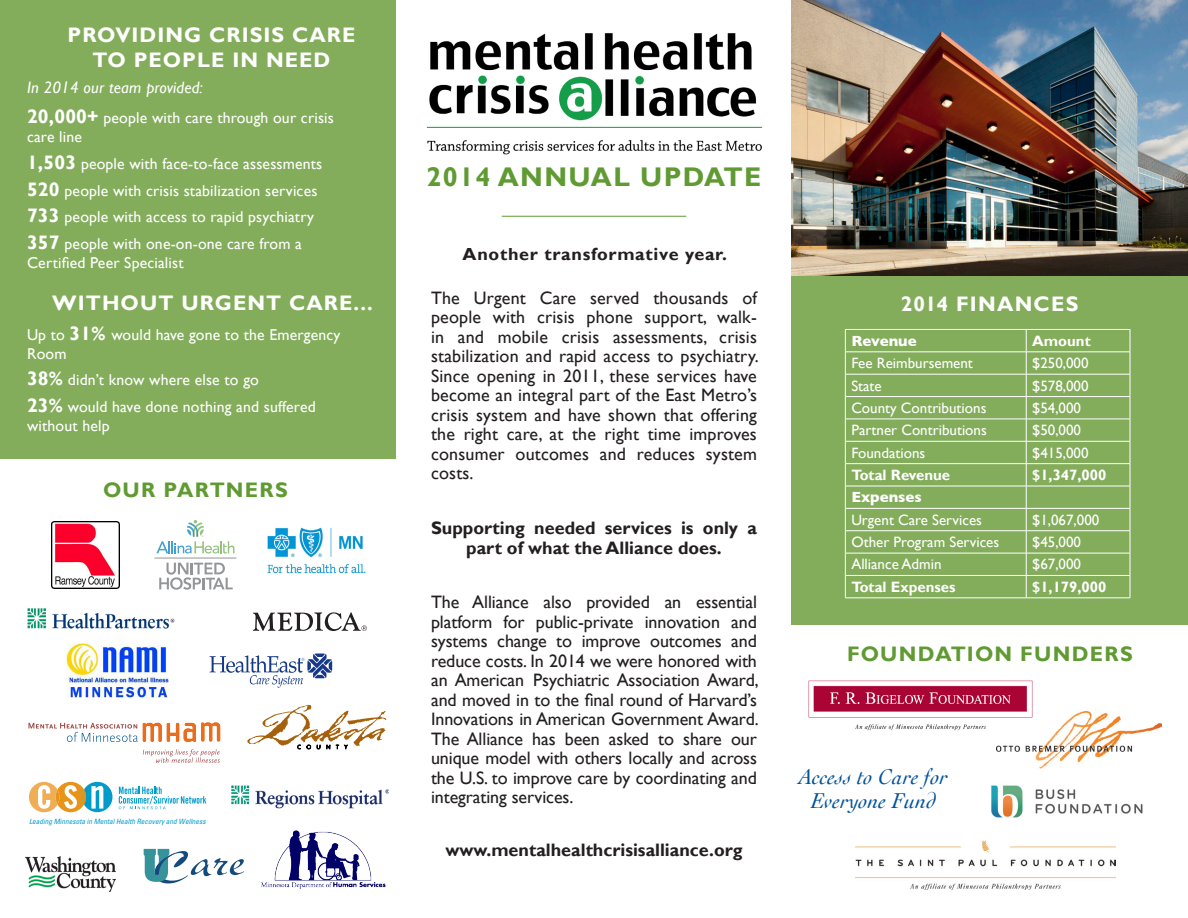
<style>
.page{position:relative;width:1188px;height:918px;background:#fff}
.page>*{position:absolute;margin:0;border:0;box-sizing:border-box;transform-origin:0 0}
.t1{font:700 27px "Gill Sans";letter-spacing:.05em;color:#609a32}
.t2{font:italic 22.5px/24px "Cochin";letter-spacing:.01em;color:#01539b;text-align:center}
.t3{font:700 21px "Gill Sans";letter-spacing:.05em;color:#fff}
.t4{font:700 21px "Gill Sans";letter-spacing:.055em;color:#609a32}
.t5{font:18px/19.5px "Gill Sans";letter-spacing:-.005em;color:#231f20;text-align:justify}
.t6{font:700 18px/19.5px "Gill Sans";color:#231f20;text-align:center}
.t7{font:700 17.4px "Gill Sans";letter-spacing:.04em;color:#231f20}
.t8{font:italic 16.5px "Gill Sans";letter-spacing:.01em;color:#fff}
.t9{font:15.75px/18.9px "Gill Sans";letter-spacing:.01em;color:#fff}
.t10{font:15px "Gill Sans";color:#fff}
.t11{font:700 15px "Gill Sans";color:#fff}
.t12{font:700 15px "Gill Sans";color:#fff}
.t13{font:italic condensed 7.35px "Univers";color:#009bc8}
.s1{font-weight:700;font-size:19.5px}
</style>
<div class="page">
<div style="left:792px;top:276px;width:396px;height:349px;background:#83ad5b"></div>
<div style="left:0;top:0;width:396px;height:459px;background:#83ad5b"></div>
<img style="left:426px;top:33px;width:337px;height:122px">
<hr style="left:154px;top:558px;width:82px;height:1px;background:#939598">
<svg style="left:159px;top:563px;width:74px;height:27px"></svg>
<svg style="left:156px;top:520px;width:78px;height:34px"></svg>
<svg style="left:144px;top:849px;width:100px;height:34px"></svg>
<img style="left:26px;top:857px;width:90px;height:35px">
<svg style="left:28px;top:722px;width:192px;height:20px"></svg>
<svg style="left:143px;top:749px;width:77px;height:14px"></svg>
<svg style="left:210px;top:654px;width:122px;height:34px"></svg>
<img style="left:267px;top:527px;width:99px;height:47px">
<svg style="left:119px;top:787px;width:87px;height:22px"></svg>
<svg style="left:29px;top:782px;width:84px;height:30px"></svg>
<svg style="left:253px;top:612px;width:114px;height:19px"></svg>
<img style="left:231px;top:785px;width:158px;height:24px">
<img style="left:261px;top:831px;width:124px;height:58px">
<svg style="left:247px;top:705px;width:139px;height:44px"></svg>
<img style="left:51px;top:522px;width:69px;height:67px">
<img style="left:66px;top:644px;width:103px;height:53px">
<img style="left:27px;top:608px;width:148px;height:21px">
<hr style="left:502px;top:216px;width:184px;height:1px;background:#609a32">
<img style="left:792px;top:0;width:396px;height:276px">
<img style="left:855px;top:840px;width:261px;height:49px">
<hr style="left:845px;top:329px;width:181px;height:1px;background:#fff">
<hr style="left:1026px;top:329px;width:104px;height:1px;background:#fff">
<hr style="left:845px;top:352px;width:181px;height:1px;background:#fff">
<hr style="left:1026px;top:352px;width:104px;height:1px;background:#fff">
<hr style="left:845px;top:374px;width:181px;height:1px;background:#fff">
<hr style="left:1026px;top:374px;width:104px;height:1px;background:#fff">
<hr style="left:845px;top:396px;width:181px;height:1px;background:#fff">
<hr style="left:1026px;top:396px;width:104px;height:1px;background:#fff">
<hr style="left:845px;top:419px;width:181px;height:1px;background:#fff">
<hr style="left:1026px;top:419px;width:104px;height:1px;background:#fff">
<hr style="left:845px;top:441px;width:181px;height:1px;background:#fff">
<hr style="left:1026px;top:441px;width:104px;height:1px;background:#fff">
<hr style="left:845px;top:463px;width:181px;height:1px;background:#fff">
<hr style="left:1026px;top:463px;width:104px;height:1px;background:#fff">
<hr style="left:845px;top:486px;width:181px;height:1px;background:#fff">
<hr style="left:1026px;top:486px;width:104px;height:1px;background:#fff">
<hr style="left:845px;top:508px;width:181px;height:1px;background:#fff">
<hr style="left:1026px;top:508px;width:104px;height:1px;background:#fff">
<hr style="left:845px;top:530px;width:181px;height:1px;background:#fff">
<hr style="left:1026px;top:530px;width:104px;height:1px;background:#fff">
<hr style="left:845px;top:553px;width:181px;height:1px;background:#fff">
<hr style="left:1026px;top:553px;width:104px;height:1px;background:#fff">
<hr style="left:845px;top:575px;width:181px;height:1px;background:#fff">
<svg style="left:845px;top:330px;width:1px;height:268px"></svg>
<hr style="left:1026px;top:575px;width:104px;height:1px;background:#fff">
<svg style="left:1026px;top:330px;width:1px;height:268px"></svg>
<svg style="left:1130px;top:330px;width:1px;height:268px"></svg>
<hr style="left:845px;top:598px;width:181px;height:1px;background:#fff">
<hr style="left:1026px;top:598px;width:104px;height:1px;background:#fff">
<img style="left:996px;top:711px;width:166px;height:57px">
<img style="left:991px;top:785px;width:152px;height:33px">
<img style="left:808px;top:680px;width:225px;height:56px">
<p class="t3" style="left:68px;top:22px;width:289px">PROVIDING CRISIS CARE</p>
<p class="t3" style="left:93px;top:47px;width:239px">TO PEOPLE IN NEED</p>
<p class="t8" style="left:27px;top:78px;width:177px">In 2014 our team provided:</p>
<p class="t9" style="left:27px;top:109px;width:308px"><span class="s1">20,000+</span> people with care through our crisis care line</p>
<p class="t9" style="left:27px;top:154px;width:297px"><span class="s1">1,503</span> people with face-to-face assessments</p>
<p class="t9" style="left:27px;top:181px;width:292px"><span class="s1">520</span> people with crisis stabilization services</p>
<p class="t9" style="left:27px;top:208px;width:289px"><span class="s1">733</span> people with access to rapid psychiatry</p>
<p class="t9" style="left:27px;top:234px;width:276px"><span class="s1">357</span> people with one-on-one care from a<br>Certified Peer Specialist</p>
<p class="t3" style="left:52px;top:290px;width:322px">WITHOUT URGENT CARE...</p>
<p class="t9" style="left:27px;top:325px;width:315px">Up to <span class="s1">31%</span> would have gone to the Emergency<br>Room</p>
<p class="t9" style="left:27px;top:371px;width:233px"><span class="s1">38%</span> didn’t know where else to go</p>
<p class="t9" style="left:27px;top:398px;width:290px"><span class="s1">23%</span> would have done nothing and suffered without help</p>
<p class="t4" style="left:103px;top:477px;width:186px">OUR PARTNERS</p>
<p class="t13" style="left:29px;top:817px;width:178px">Leading Minnesota in Mental Health Recovery and Wellness</p>
<p class="t1" style="left:427px;top:161px;width:336px">2014 ANNUAL UPDATE</p>
<p class="t7" style="left:463px;top:244px;width:266px">Another transformative year.</p>
<p class="t5" style="left:431px;top:288px;width:329px">The Urgent Care served thousands of people with crisis phone support, walk&shy;in and mobile crisis assessments, crisis stabilization and rapid access to psychiatry.<br>Since opening in 2011, these services have become an integral part of the East Metro’s crisis system and have shown that offering the right care, at the right time improves consumer outcomes and reduces system costs.</p>
<p class="t6" style="left:431px;top:519px;width:327px">Supporting needed services is only a part of what the Alliance does.</p>
<p class="t5" style="left:431px;top:593px;width:329px">The Alliance also provided an essential platform for public-private innovation and systems change to improve outcomes and reduce costs. In 2014 we were honored with an American Psychiatric Association Award, and moved in to the final round of Harvard’s Innovations in American Government Award.<br>The Alliance has been asked to share our unique model with others locally and across the U.S. to improve care by coordinating and integrating services.</p>
<p class="t6" style="left:445px;top:840px;width:299px">www.mentalhealthcrisisalliance.org</p>
<p class="t3" style="left:901px;top:291px;width:179px">2014 FINANCES</p>
<p class="t12" style="left:851px;top:329px;width:67px">Revenue</p>
<p class="t11" style="left:1032px;top:332px;width:60px">Amount</p>
<p class="t10" style="left:851px;top:354px;width:123px">Fee Reimbursement</p>
<p class="t10" style="left:1032px;top:354px;width:58px">$250,000</p>
<p class="t10" style="left:851px;top:377px;width:32px">State</p>
<p class="t10" style="left:1032px;top:377px;width:58px">$578,000</p>
<p class="t10" style="left:851px;top:399px;width:137px">County Contributions</p>
<p class="t10" style="left:1032px;top:399px;width:50px">$54,000</p>
<p class="t10" style="left:851px;top:422px;width:137px">Partner Contributions</p>
<p class="t10" style="left:1032px;top:422px;width:50px">$50,000</p>
<p class="t10" style="left:851px;top:444px;width:75px">Foundations</p>
<p class="t10" style="left:1032px;top:444px;width:58px">$415,000</p>
<p class="t11" style="left:851px;top:466px;width:100px">Total Revenue</p>
<p class="t11" style="left:1032px;top:466px;width:76px">$1,347,000</p>
<p class="t12" style="left:851px;top:485px;width:72px">Expenses</p>
<p class="t10" style="left:851px;top:511px;width:132px">Urgent Care Services</p>
<p class="t10" style="left:1032px;top:511px;width:69px">$1,067,000</p>
<p class="t10" style="left:851px;top:533px;width:149px">Other Program Services</p>
<p class="t10" style="left:1032px;top:533px;width:50px">$45,000</p>
<p class="t10" style="left:851px;top:556px;width:92px">Alliance Admin</p>
<p class="t10" style="left:1032px;top:556px;width:50px">$67,000</p>
<p class="t11" style="left:851px;top:578px;width:106px">Total Expenses</p>
<p class="t11" style="left:1032px;top:578px;width:76px">$1,179,000</p>
<p class="t4" style="left:847px;top:642px;width:287px">FOUNDATION FUNDERS</p>
<p class="t2" style="left:799px;top:763px;width:150px">Access to Care for<br>Everyone Fund</p>
</div>
